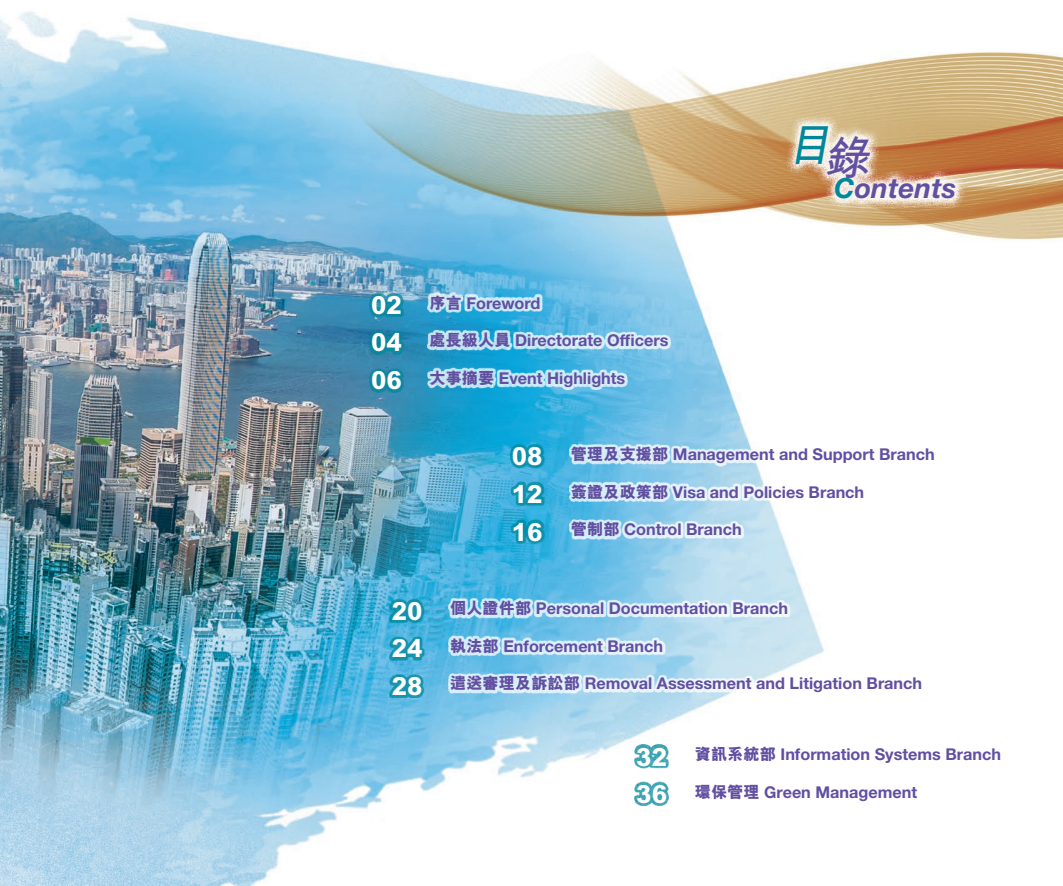
<style>
.page{position:relative;width:1063px;height:886px;background:#fff}
.page>*{position:absolute;margin:0;border:0;box-sizing:border-box;transform-origin:0 0}
.t1{font:italic 700 46.25px "M Hei HK";color:#00879a}
.t2{font:italic 700 27.75px "Helvetica Neue LT Std";color:#614fa1}
.t3{font:800 25px/37.5px "M Hei HK";color:#fff;text-align:justify}
.t4{font:700 16.25px "Helvetica Neue LT Std";color:#614fa1}
.s1{color:#614fa1}
.s2{color:#00879a}
.s3{font-family:"M Hei HK";font-weight:800}
</style>
<div class="page">
<img style="left:0;top:12px;width:1063px;height:874px">
<svg style="left:786px;top:116px;width:179px;height:93px;background:#dbb996"></svg>
<svg style="left:427px;top:292px;width:244px;height:98px;background:#7ac6e6"></svg>
<svg style="left:569px;top:444px;width:368px;height:95px"></svg>
<svg style="left:369px;top:293px;width:35px;height:99px;background:#1d89a7"></svg>
<svg style="left:510px;top:444px;width:35px;height:100px;background:#209ec1"></svg>
<svg style="left:448px;top:598px;width:476px;height:97px"></svg>
<svg style="left:390px;top:599px;width:35px;height:99px;background:#2ba0c0"></svg>
<div style="left:693px;top:744px;width:310px;height:60px;background:#fff"></div>
<svg style="left:634px;top:744px;width:35px;height:62px"></svg>
<h1 class="t1" style="left:787px;top:111px;width:94px">目<span class="s1">錄</span></h1>
<h2 class="t2" style="left:834px;top:171px;width:123px"><span class="s2">C</span>ontents</h2>
<h3 class="t3" style="left:371px;top:286px;width:32px">02<br>04<br>06</h3>
<p class="t4" style="left:429px;top:293px;width:113px"><span class="s3">序言</span> Foreword</p>
<p class="t4" style="left:429px;top:330px;width:240px"><span class="s3">處長級人員</span> Directorate Officers</p>
<p class="t4" style="left:429px;top:368px;width:197px"><span class="s3">大事摘要</span> Event Highlights</p>
<h3 class="t3" style="left:512px;top:437px;width:32px">08<br>12<br>16</h3>
<p class="t4" style="left:571px;top:444px;width:365px"><span class="s3">管理及支援部</span> Management and Support Branch</p>
<p class="t4" style="left:571px;top:482px;width:295px"><span class="s3">簽證及政策部</span> Visa and Policies Branch</p>
<p class="t4" style="left:571px;top:519px;width:172px"><span class="s3">管制部</span> Control Branch</p>
<h3 class="t3" style="left:392px;top:591px;width:32px">20<br>24<br>28</h3>
<p class="t4" style="left:450px;top:598px;width:339px"><span class="s3">個人證件部</span> Personal Documentation Branch</p>
<p class="t4" style="left:450px;top:636px;width:215px"><span class="s3">執法部</span> Enforcement Branch</p>
<p class="t4" style="left:450px;top:673px;width:474px"><span class="s3">遣送審理及訴訟部</span> Removal Assessment and Litigation Branch</p>
<h3 class="t3" style="left:636px;top:737px;width:32px">32<br>36</h3>
<p class="t4" style="left:695px;top:744px;width:308px"><span class="s3">資訊系統部</span> Information Systems Branch</p>
<p class="t4" style="left:695px;top:782px;width:224px"><span class="s3">環保管理</span> Green Management</p>
</div>
